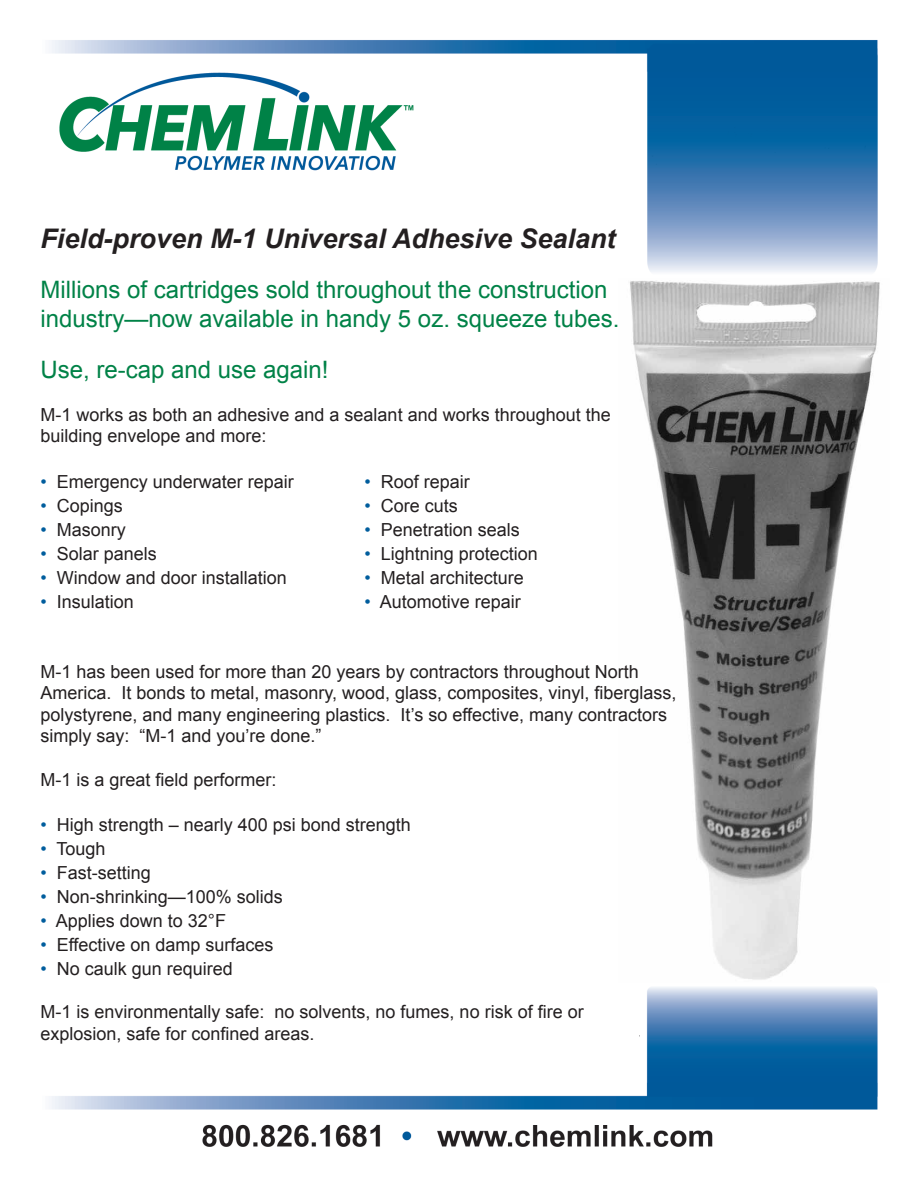
<style>
.page{position:relative;width:918px;height:1188px;background:#fff}
.page>*{position:absolute;margin:0;border:0;box-sizing:border-box;transform-origin:0 0}
.t1{font:italic 700 27px "Arial";color:#231f20}
.t2{font:24px/28.8px "Arial";color:#008247}
.t3{font:18px/21.6px "Arial";color:#231f20}
.s1{color:#005d9d}
.s2{font-style:inherit}
</style>
<div class="page">
<img style="left:51px;top:40px;width:827px;height:1107px">
<img style="left:619px;top:279px;width:261px;height:704px">
<p class="t1" style="left:40px;top:221px;width:577px">Field-proven M-1 Universal Adhesive Sealant</p>
<p class="t2" style="left:40px;top:276px;width:580px">Millions of cartridges sold throughout the construction industry—now available in handy 5 oz. squeeze tubes.</p>
<p class="t2" style="left:40px;top:355px;width:290px">Use, re-cap and use again!</p>
<p class="t3" style="left:40px;top:404px;width:572px">M-1 works as both an adhesive and a sealant and works throughout the</p>
<p class="t3" style="left:40px;top:426px;width:228px">building envelope and more:</p>
<p class="t3" style="left:40px;top:471px;width:255px"><span class="s1">•</span> Emergency underwater repair</p>
<p class="t3" style="left:364px;top:471px;width:107px"><span class="s1">•</span> Roof repair</p>
<p class="t3" style="left:40px;top:495px;width:84px"><span class="s1">•</span> Copings</p>
<p class="t3" style="left:364px;top:495px;width:95px"><span class="s1">•</span> Core cuts</p>
<p class="t3" style="left:40px;top:519px;width:87px"><span class="s1">•</span> Masonry</p>
<p class="t3" style="left:364px;top:519px;width:157px"><span class="s1">•</span> Penetration seals</p>
<p class="t3" style="left:40px;top:543px;width:118px"><span class="s1">•</span> Solar panels</p>
<p class="t3" style="left:364px;top:543px;width:175px"><span class="s1">•</span> Lightning protection</p>
<p class="t3" style="left:40px;top:567px;width:248px"><span class="s1">•</span> Window and door installation</p>
<p class="t3" style="left:364px;top:567px;width:161px"><span class="s1">•</span> Metal architecture</p>
<p class="t3" style="left:40px;top:591px;width:95px"><span class="s1">•</span> Insulation</p>
<p class="t3" style="left:364px;top:591px;width:158px"><span class="s1">•</span> Automotive repair</p>
<p class="t3" style="left:40px;top:661px;width:637px">M-1 has been used for more than 20 years by contractors throughout North America. It bonds to metal, masonry, wood, glass, composites, vinyl, fiberglass, polystyrene, and many engineering plastics. It’s so effective, many contractors simply say: “M-1 and you’re done.”</p>
<p class="t3" style="left:40px;top:769px;width:238px">M-1 is a great field performer:</p>
<p class="t3" style="left:40px;top:814px;width:372px"><span class="s1">•</span> High strength – nearly 400 psi bond strength</p>
<p class="t3" style="left:40px;top:838px;width:67px"><span class="s1">•</span> Tough</p>
<p class="t3" style="left:40px;top:862px;width:112px"><span class="s1">•</span> Fast-setting</p>
<p class="t3" style="left:40px;top:886px;width:244px"><span class="s1">•</span> Non-shrinking—100% solids</p>
<p class="t3" style="left:40px;top:910px;width:187px"><span class="s1">•</span> Applies down to 32°F</p>
<p class="t3" style="left:40px;top:934px;width:235px"><span class="s1">•</span> Effective on damp surfaces</p>
<p class="t3" style="left:40px;top:958px;width:194px"><span class="s1">•</span> No caulk gun required</p>
<p class="t3" style="left:40px;top:1002px;width:545px">M-1 is enviro<span class="s2">n</span>mentally safe: no solvents, no fumes, no risk of fire or</p>
<p class="t3" style="left:40px;top:1023px;width:276px">explosion, safe for confined areas.</p>
</div>
